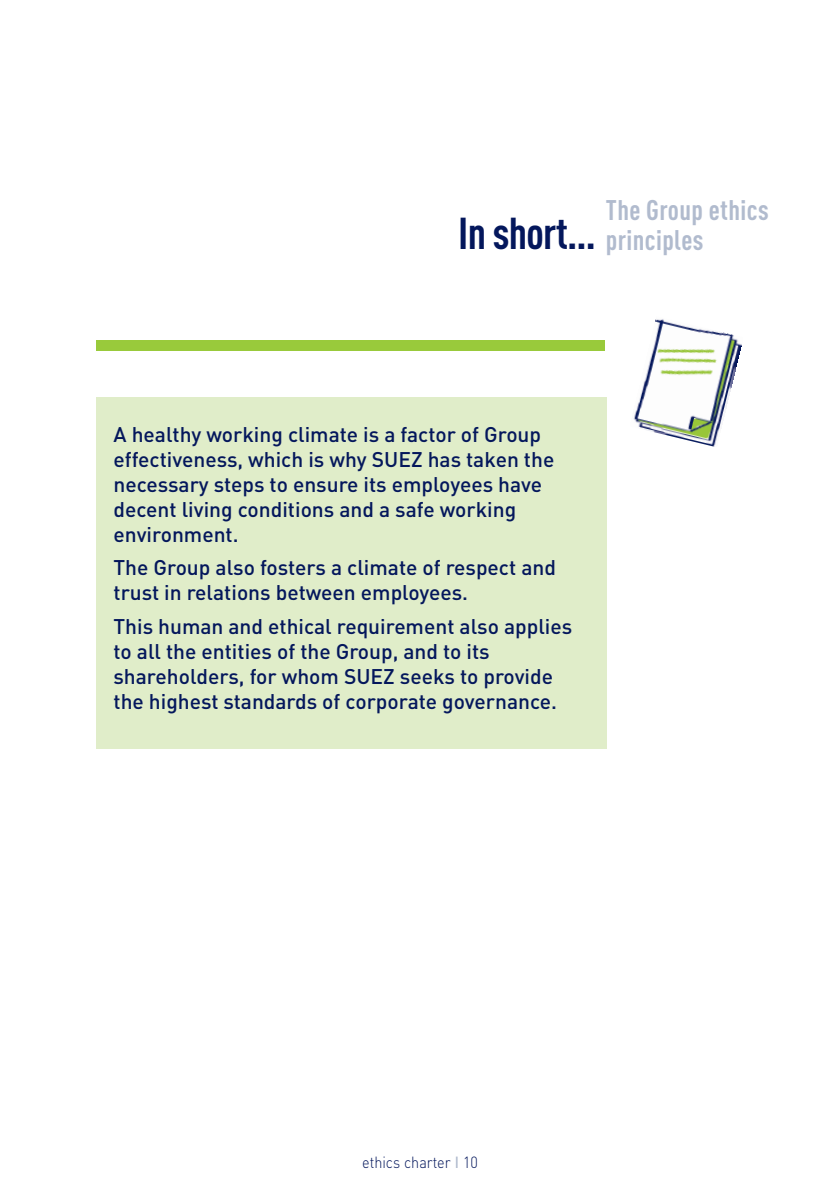
<style>
.page{position:relative;width:840px;height:1191px;background:#fff}
.page>*{position:absolute;margin:0;border:0;box-sizing:border-box;transform-origin:0 0}
.t1{font:700 44px "DIN Cond";letter-spacing:-.015em;color:#04175c}
.t2{font:700 28px/30px "DIN Cond";letter-spacing:.015em;color:#b1bbce}
.t3{font:500 21px/25px "DIN";color:#04175c}
.t4{font:300 16px "DIN";color:#04175c;scale:.9 1}
.s1{font-weight:500;color:#b1bbce}
</style>
<div class="page">
<div style="left:96px;top:340px;width:509px;height:10px;background:#99ca3b"></div>
<div style="left:96px;top:397px;width:511px;height:351px;background:#e0edc9"></div>
<img style="left:633px;top:319px;width:109px;height:128px">
<h1 class="t1" style="left:458px;top:206px;width:139px">In short…</h1>
<h2 class="t2" style="left:605px;top:194px;width:164px">The Group ethics principles</h2>
<p class="t3" style="left:113px;top:421px;width:442px">A healthy working climate is a factor of Group effectiveness, which is why SUEZ has taken the necessary steps to ensure its employees have decent living conditions and a safe working environment.</p>
<p class="t3" style="left:113px;top:554px;width:444px">The Group also fosters a climate of respect and trust in relations between employees.</p>
<p class="t3" style="left:113px;top:613px;width:460px">This human and ethical requirement also applies to all the entities of the Group, and to its shareholders, for whom SUEZ seeks to provide the highest standards of corporate governance.</p>
<p class="t4" style="left:362px;top:1152px;width:130px">ethics charter <span class="s1">I</span> 10</p>
</div>
